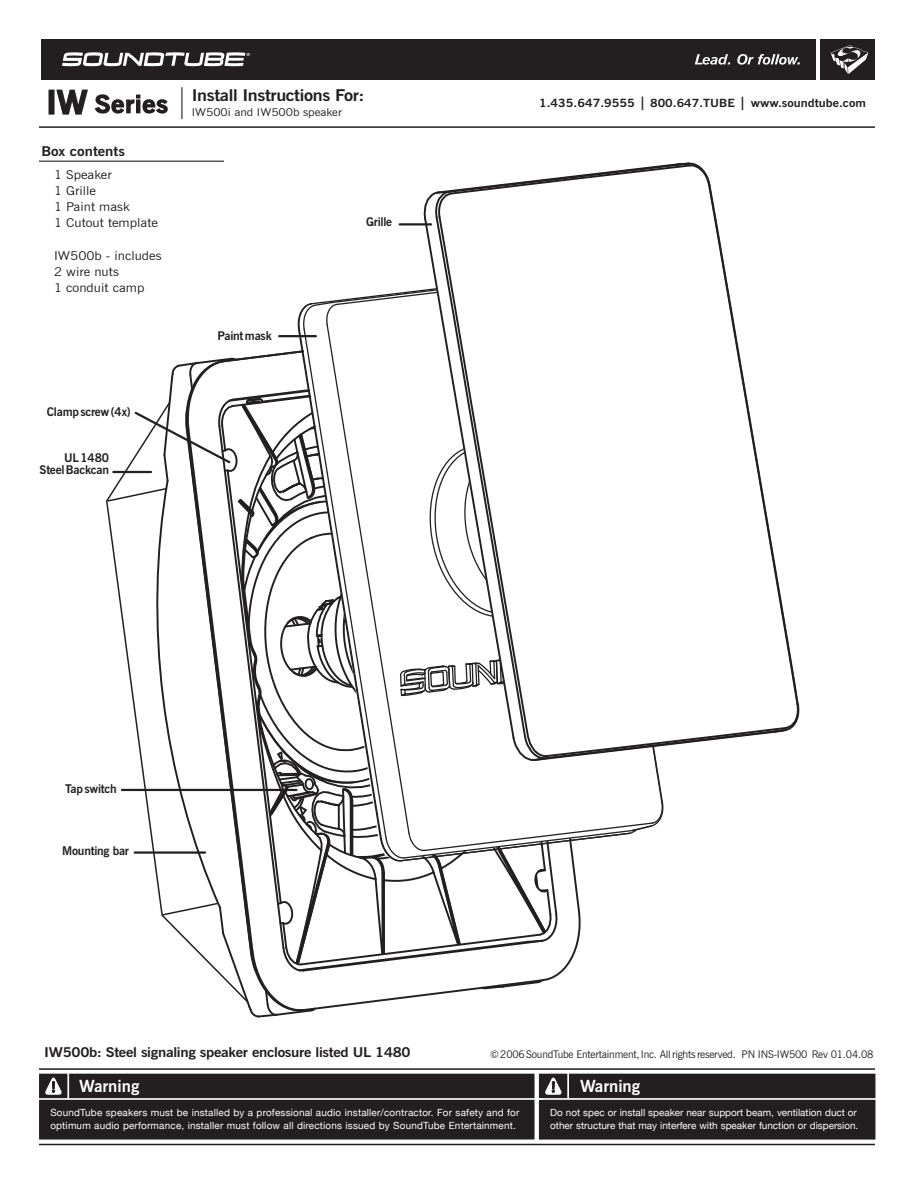
<style>
.page{position:relative;width:917px;height:1188px;background:#fff}
.page>*{position:absolute;margin:0;border:0;box-sizing:border-box;transform-origin:0 0}
.t1{font:700 32.4px "News Gothic BT";color:#231f20}
.t2{font:700 16.65px "News Gothic BT";color:#fff}
.t3{font:700 16.2px "News Gothic BT";letter-spacing:-.02em;color:#231f20;scale:1.11 1}
.t4{font:700 13.5px "News Gothic BT";letter-spacing:-.02em;color:#231f20;scale:1.11 1}
.t5{font:700 13.5px "News Gothic BT";color:#231f20;scale:1.11 1}
.t6{font:12.15px/16.2px "News Gothic BT";color:#231f20;scale:1.11 1}
.t7{font:700 12px/11.9px "News Gothic BT";letter-spacing:-.02em;color:#231f20;text-align:right}
.t8{font:700 11.4px "News Gothic BT";color:#231f20;scale:1.11 1}
.t9{font:10.8px "News Gothic BT";color:#231f20;scale:1.11 1}
.t10{font:10.5px "News Gothic BT";letter-spacing:-.02em;color:#231f20}
.t11{font:9.9px/12.3px "Helvetica Neue";letter-spacing:.02em;color:#fff}
.t12{font:9.9px/12.3px "Helvetica Neue";color:#fff}
.s1{font-size:13.5px}
.s2{font-size:11.25px}
</style>
<div class="page">
<hr style="left:39px;top:161px;width:185px;height:1px;background:#231f20">
<hr style="left:181px;top:87px;width:1px;height:32px;background:#231f20">
<hr style="left:39px;top:126px;width:835px;height:2px;background:#231f20">
<div style="left:820px;top:39px;width:54px;height:40px;background:#231f20"></div>
<div style="left:41px;top:39px;width:774px;height:40px;background:#231f20"></div>
<svg style="left:830px;top:45px;width:38px;height:29px"></svg>
<svg style="left:62px;top:52px;width:188px;height:14px"></svg>
<svg style="left:694px;top:54px;width:36px;height:11px"></svg>
<svg style="left:737px;top:54px;width:63px;height:11px"></svg>
<svg style="left:95px;top:94px;width:73px;height:20px"></svg>
<hr style="left:39px;top:1144px;width:835px;height:1px;background:#231f20">
<hr style="left:39px;top:1068px;width:835px;height:2px;background:#231f20">
<div style="left:539px;top:1074px;width:336px;height:66px;background:#231f20"></div>
<hr style="left:538px;top:1098px;width:342px;height:2px;background:#fff">
<hr style="left:567px;top:1072px;width:2px;height:27px;background:#fff">
<svg style="left:544px;top:1068px;width:18px;height:27px"></svg>
<div style="left:39px;top:1074px;width:495px;height:66px;background:#231f20"></div>
<hr style="left:38px;top:1098px;width:505px;height:2px;background:#fff">
<hr style="left:67px;top:1072px;width:2px;height:27px;background:#fff">
<svg style="left:45px;top:1068px;width:17px;height:27px"></svg>
<div style="left:49px;top:90px;width:6px;height:25px;border:2px solid #231f20"></div>
<svg style="left:56px;top:89px;width:32px;height:26px"></svg>
<svg style="left:712px;top:194px;width:14px;height:80px"></svg>
<svg style="left:424px;top:221px;width:27px;height:53px"></svg>
<svg style="left:423px;top:162px;width:289px;height:59px"></svg>
<hr style="left:399px;top:223px;width:32px;height:3px;background:#231f20">
<svg style="left:106px;top:274px;width:694px;height:744px"></svg>
<h1 class="t1" style="left:46px;top:83px;width:43px">IW</h1>
<h3 class="t5" style="left:41px;top:143px;width:77px">Box contents</h3>
<p class="t6" style="left:54px;top:166px;width:95px">1 Speaker<br>1 Grille<br>1 Paint mask<br>1 Cutout template</p>
<p class="t6" style="left:54px;top:247px;width:98px">IW500b - includes<br>2 wire nuts<br>1 conduit camp</p>
<p class="t7" style="left:47px;top:406px;width:85px">Clamp screw (4x)</p>
<p class="t7" style="left:40px;top:452px;width:71px">UL 1480<br>Steel Backcan</p>
<h3 class="t3" style="left:192px;top:86px;width:157px">Install Instructions For:</h3>
<p class="t9" style="left:192px;top:105px;width:137px">IW500i and IW500b speaker</p>
<p class="t7" style="left:218px;top:329px;width:56px">Paint mask</p>
<p class="t7" style="left:366px;top:216px;width:28px">Grille</p>
<p class="t8" style="left:539px;top:96px;width:296px">1.435.647.9555 <span class="s1">|</span> <span class="s2">800.647.TUBE</span> <span class="s1">|</span> www.soundtube.com</p>
<p class="t7" style="left:65px;top:783px;width:53px">Tap switch</p>
<p class="t7" style="left:62px;top:844px;width:68px">Mounting bar</p>
<h3 class="t4" style="left:44px;top:1044px;width:331px">IW500b: Steel signaling speaker enclosure listed UL 1480</h3>
<p class="t10" style="left:490px;top:1048px;width:385px">© 2006 SoundTube Entertainment, Inc. All rights reserved. PN INS-IW500 Rev 01.04.08</p>
<h2 class="t2" style="left:79px;top:1076px;width:62px">Warning</h2>
<h2 class="t2" style="left:580px;top:1076px;width:62px">Warning</h2>
<p class="t11" style="left:50px;top:1107px;width:470px">SoundTube speakers must be installed by a professional audio installer/contractor. For safety and for optimum audio performance, installer must follow all directions issued by SoundTube Entertainment.</p>
<p class="t12" style="left:550px;top:1106px;width:310px">Do not spec or install speaker near support beam, ventilation duct or other structure that may interfere with speaker function or dispersion.</p>
</div>
